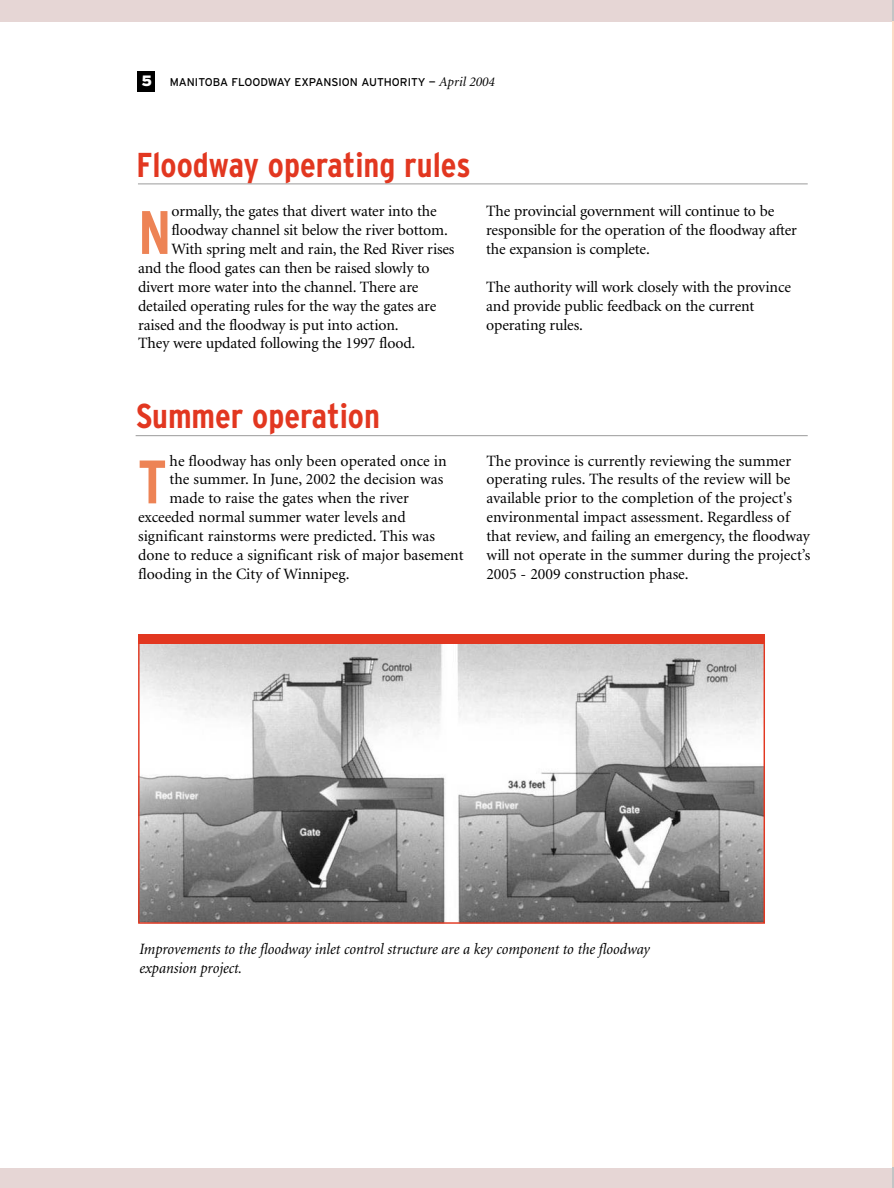
<style>
.page{position:relative;width:894px;height:1188px;background:#fff}
.page>*{position:absolute;margin:0;border:0;box-sizing:border-box;transform-origin:0 0}
.t1{font:700 condensed 61.2px "Interstate";color:#ed8355}
.t2{font:700 condensed 34.5px "Interstate";color:#e23720}
.t3{font:15.75px/18.9px "Minion";letter-spacing:-.01em;color:#000}
.t4{font:italic 15.75px/18.9px "Minion";color:#000;scale:.94 1}
.t5{font:11.25px "Interstate";color:#000}
.s1{font-weight:900;font-size:15px;color:#fff}
.s2{font-family:"Minion";font-style:italic;font-size:13.5px}
</style>
<div class="page">
<div style="left:137px;top:71px;width:18px;height:20px;background:#000"></div>
<hr style="left:136px;top:435px;width:671px;height:1px;background:#a6a6a6">
<div style="left:0;top:0;width:893px;height:22px;background:#e6d6d5"></div>
<div style="left:0;top:1168px;width:893px;height:20px;background:#e6d6d5"></div>
<img style="left:140px;top:644px;width:622px;height:278px">
<hr style="left:138px;top:183px;width:669px;height:1px;background:#a6a6a6">
<div style="left:138px;top:634px;width:626px;height:10px;background:#e23720"></div>
<hr style="left:891px;top:0;width:2px;height:1168px;background:#fcdbc5">
<hr style="left:891px;top:0;width:2px;height:21px;background:#c4c4c4">
<hr style="left:891px;top:1167px;width:2px;height:21px;background:#c4c4c4">
<p class="t5" style="left:141px;top:78px;width:355px"><span class="s1">5</span> MANITOBA FLOODWAY EXPANSION AUTHORITY — <span class="s2">April 2004</span></p>
<h2 class="t2" style="left:136px;top:153px;width:336px">Floodway operating rules</h2>
<h1 class="t1" style="left:138px;top:210px;width:35px">N</h1>
<p class="t3" style="left:171px;top:203px;width:267px">ormally, the gates that divert water into the</p>
<p class="t3" style="left:171px;top:222px;width:278px">floodway channel sit below the river bottom.</p>
<p class="t3" style="left:171px;top:241px;width:284px">With spring melt and rain, the Red River rises</p>
<p class="t3" style="left:138px;top:260px;width:293px">and the flood gates can then be raised slowly to</p>
<p class="t3" style="left:138px;top:279px;width:282px">divert more water into the channel. There are</p>
<p class="t3" style="left:138px;top:297px;width:299px">detailed operating rules for the way the gates are</p>
<p class="t3" style="left:138px;top:316px;width:262px">raised and the floodway is put into action.</p>
<p class="t3" style="left:138px;top:335px;width:279px">They were updated following the 1997 flood.</p>
<p class="t3" style="left:486px;top:203px;width:312px">The provincial government will continue to be responsible for the operation of the floodway after the expansion is complete.</p>
<p class="t3" style="left:486px;top:279px;width:306px">The authority will work closely with the province and provide public feedback on the current operating rules.</p>
<h2 class="t2" style="left:136px;top:403px;width:245px">Summer operation</h2>
<h1 class="t1" style="left:138px;top:459px;width:30px">T</h1>
<p class="t3" style="left:170px;top:452px;width:278px">he floodway has only been operated once in</p>
<p class="t3" style="left:170px;top:471px;width:275px">the summer. In June, 2002 the decision was</p>
<p class="t3" style="left:170px;top:490px;width:241px">made to raise the gates when the river</p>
<p class="t3" style="left:138px;top:509px;width:269px">exceeded normal summer water levels and</p>
<p class="t3" style="left:138px;top:528px;width:298px">significant rainstorms were predicted. This was</p>
<p class="t3" style="left:138px;top:547px;width:327px">done to reduce a significant risk of major basement</p>
<p class="t3" style="left:138px;top:566px;width:213px">flooding in the City of Winnipeg.</p>
<p class="t3" style="left:486px;top:452px;width:325px">The province is currently reviewing the summer operating rules. The results of the review will be available prior to the completion of the project's environmental impact assessment. Regardless of that review, and failing an emergency, the floodway will not operate in the summer during the project’s 2005 - 2009 construction phase.</p>
<p class="t4" style="left:139px;top:941px;width:544px">Improvements to the floodway inlet control structure are a key component to the floodway expansion project.</p>
</div>
